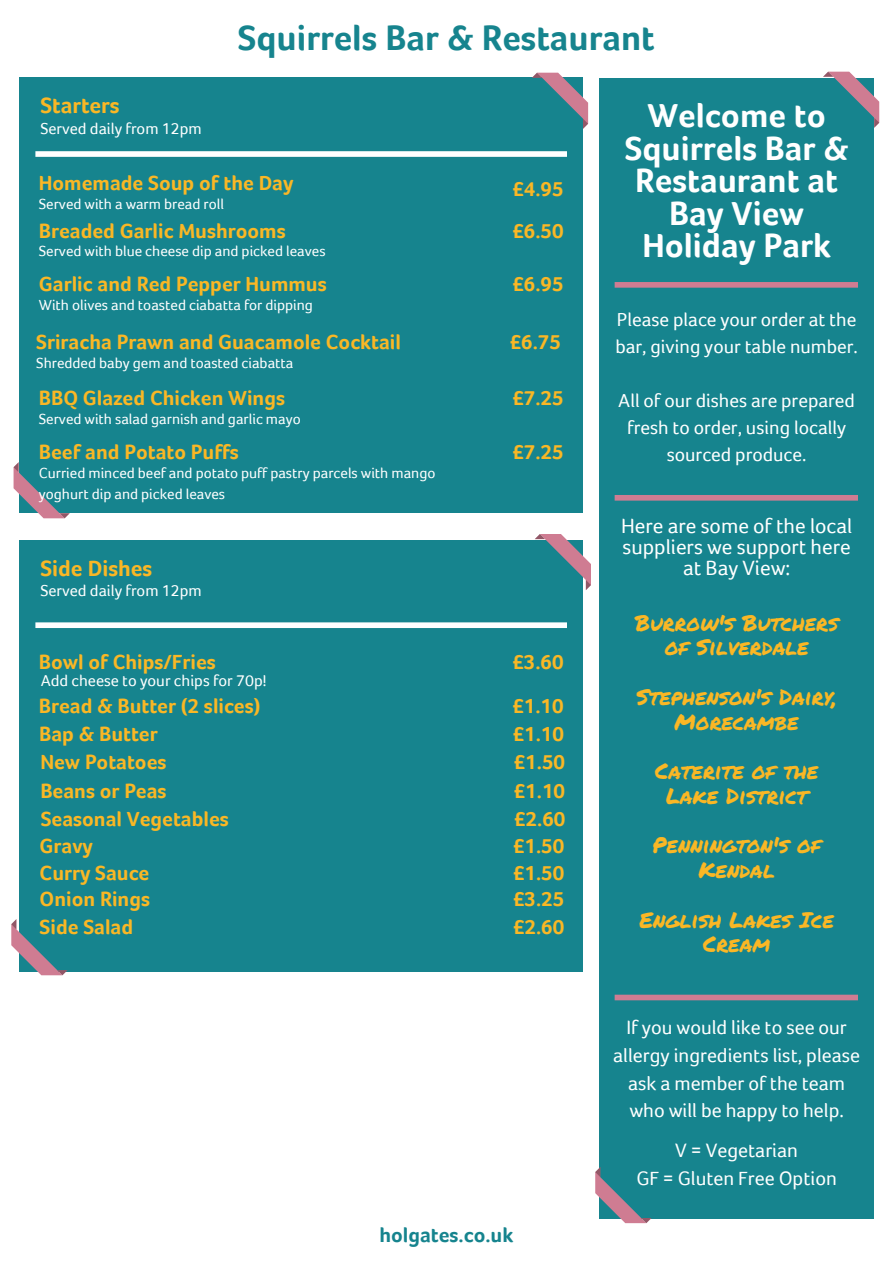
<style>
.page{position:relative;width:893px;height:1264px;background:#fff}
.page>*{position:absolute;margin:0;border:0;box-sizing:border-box;transform-origin:0 0}
.t1{font:700 36px "Foco";color:#16848e}
.t2{font:700 34.2px/32.5px "Foco";color:#fff;text-align:center}
.t3{font:700 22.8px "Foco";color:#fab725}
.t4{font:21.9px/24.8px "Permanent Marker";color:#fab725;text-align:center}
.t5{font:21.3px/20.7px "Foco";color:#fff;text-align:center}
.t6{font:700 21px "Foco";color:#fab725}
.t7{font:700 21px "Foco";color:#16848e}
.t8{font:19.95px/27.8px "Foco";color:#fff;text-align:center}
.t9{font:19.35px/26.8px "Foco";color:#fff}
.t10{font:16.2px "Foco";color:#fff}
.t11{font:15px/20.9px "Foco";color:#fff}
</style>
<div class="page">
<div style="left:599px;top:78px;width:274px;height:1140px;background:#16848e"></div>
<div style="left:19px;top:77px;width:563px;height:436px;background:#16848e"></div>
<svg style="left:823px;top:72px;width:56px;height:56px"></svg>
<div style="left:19px;top:541px;width:563px;height:430px;background:#16848e"></div>
<svg style="left:11px;top:919px;width:57px;height:56px"></svg>
<svg style="left:14px;top:462px;width:56px;height:56px"></svg>
<svg style="left:532px;top:73px;width:56px;height:56px"></svg>
<svg style="left:595px;top:1167px;width:56px;height:56px"></svg>
<svg style="left:35px;top:151px;width:532px;height:6px;background:#f1f7f8"></svg>
<svg style="left:534px;top:534px;width:57px;height:56px"></svg>
<svg style="left:35px;top:622px;width:532px;height:6px;background:#eff6f7"></svg>
<svg style="left:614px;top:282px;width:244px;height:6px"></svg>
<svg style="left:614px;top:495px;width:244px;height:5px"></svg>
<svg style="left:614px;top:994px;width:244px;height:6px"></svg>
<h1 class="t1" style="left:238px;top:18px;width:418px">Squirrels Bar &amp; Restaurant</h1>
<p class="t3" style="left:40px;top:93px;width:81px">Starters</p>
<p class="t10" style="left:40px;top:120px;width:163px">Served daily from 12pm</p>
<p class="t6" style="left:39px;top:171px;width:256px">Homemade Soup of the Day</p>
<p class="t11" style="left:39px;top:194px;width:186px">Served with a warm bread roll</p>
<p class="t6" style="left:39px;top:219px;width:248px">Breaded Garlic Mushrooms</p>
<p class="t11" style="left:39px;top:241px;width:288px">Served with blue cheese dip and picked leaves</p>
<p class="t6" style="left:39px;top:273px;width:289px">Garlic and Red Pepper Hummus</p>
<p class="t11" style="left:39px;top:295px;width:275px">With olives and toasted ciabatta for dipping</p>
<p class="t6" style="left:36px;top:330px;width:366px">Sriracha Prawn and Guacamole Cocktail</p>
<p class="t11" style="left:36px;top:352px;width:259px">Shredded baby gem and toasted ciabatta</p>
<p class="t6" style="left:39px;top:386px;width:248px">BBQ Glazed Chicken Wings</p>
<p class="t11" style="left:39px;top:408px;width:263px">Served with salad garnish and garlic mayo</p>
<p class="t6" style="left:39px;top:440px;width:201px">Beef and Potato Puffs</p>
<p class="t11" style="left:39px;top:462px;width:398px">Curried minced beef and potato puff pastry parcels with mango yoghurt dip and picked leaves</p>
<p class="t3" style="left:40px;top:555px;width:114px">Side Dishes</p>
<p class="t10" style="left:40px;top:582px;width:163px">Served daily from 12pm</p>
<p class="t6" style="left:512px;top:177px;width:53px">£4.95</p>
<p class="t6" style="left:512px;top:219px;width:53px">£6.50</p>
<p class="t6" style="left:512px;top:273px;width:53px">£6.95</p>
<p class="t6" style="left:509px;top:330px;width:53px">£6.75</p>
<p class="t6" style="left:512px;top:386px;width:53px">£7.25</p>
<p class="t6" style="left:512px;top:440px;width:53px">£7.25</p>
<p class="t6" style="left:39px;top:650px;width:178px">Bowl of Chips/Fries</p>
<p class="t6" style="left:512px;top:650px;width:53px">£3.60</p>
<p class="t6" style="left:39px;top:694px;width:223px">Bread &amp; Butter (2 slices)</p>
<p class="t6" style="left:512px;top:694px;width:53px">£1.10</p>
<p class="t6" style="left:39px;top:722px;width:120px">Bap &amp; Butter</p>
<p class="t6" style="left:512px;top:722px;width:53px">£1.10</p>
<p class="t6" style="left:40px;top:750px;width:128px">New Potatoes</p>
<p class="t6" style="left:513px;top:750px;width:53px">£1.50</p>
<p class="t6" style="left:40px;top:779px;width:128px">Beans or Peas</p>
<p class="t6" style="left:513px;top:779px;width:53px">£1.10</p>
<p class="t6" style="left:41px;top:807px;width:190px">Seasonal Vegetables</p>
<p class="t6" style="left:514px;top:807px;width:53px">£2.60</p>
<p class="t6" style="left:40px;top:834px;width:55px">Gravy</p>
<p class="t6" style="left:512px;top:834px;width:53px">£1.50</p>
<p class="t6" style="left:40px;top:861px;width:111px">Curry Sauce</p>
<p class="t6" style="left:512px;top:861px;width:53px">£1.50</p>
<p class="t6" style="left:40px;top:887px;width:112px">Onion Rings</p>
<p class="t6" style="left:512px;top:887px;width:53px">£3.25</p>
<p class="t6" style="left:40px;top:915px;width:95px">Side Salad</p>
<p class="t6" style="left:512px;top:915px;width:53px">£2.60</p>
<p class="t10" style="left:41px;top:672px;width:227px">Add cheese to your chips for 70p!</p>
<p class="t7" style="left:379px;top:1223px;width:135px">holgates.co.uk</p>
<h2 class="t2" style="left:624px;top:100px;width:225px">Welcome to<br>Squirrels Bar &amp;<br>Restaurant at<br>Bay View<br>Holiday Park</h2>
<p class="t9" style="left:615px;top:306px;width:244px">Please place your order at the bar, giving your table number.</p>
<p class="t9" style="left:618px;top:387px;width:238px;text-align:center">All of our dishes are prepared fresh to order, using locally sourced produce.</p>
<p class="t5" style="left:621px;top:516px;width:232px">Here are some of the local suppliers we support here at Bay View:</p>
<p class="t4" style="left:635px;top:609px;width:204px">Burrow's Butchers of Silverdale</p>
<p class="t4" style="left:636px;top:684px;width:202px">Stephenson's Dairy,<br>Morecambe</p>
<p class="t4" style="left:655px;top:758px;width:165px">Caterite of the<br>Lake District</p>
<p class="t4" style="left:652px;top:832px;width:170px">Pennington's of<br>Kendal</p>
<p class="t4" style="left:639px;top:906px;width:196px">English Lakes Ice<br>Cream</p>
<p class="t8" style="left:613px;top:1014px;width:248px">If you would like to see our allergy ingredients list, please ask a member of the team who will be happy to help.</p>
<p class="t8" style="left:636px;top:1137px;width:202px">V = Vegetarian<br>GF = Gluten Free Option</p>
</div>
